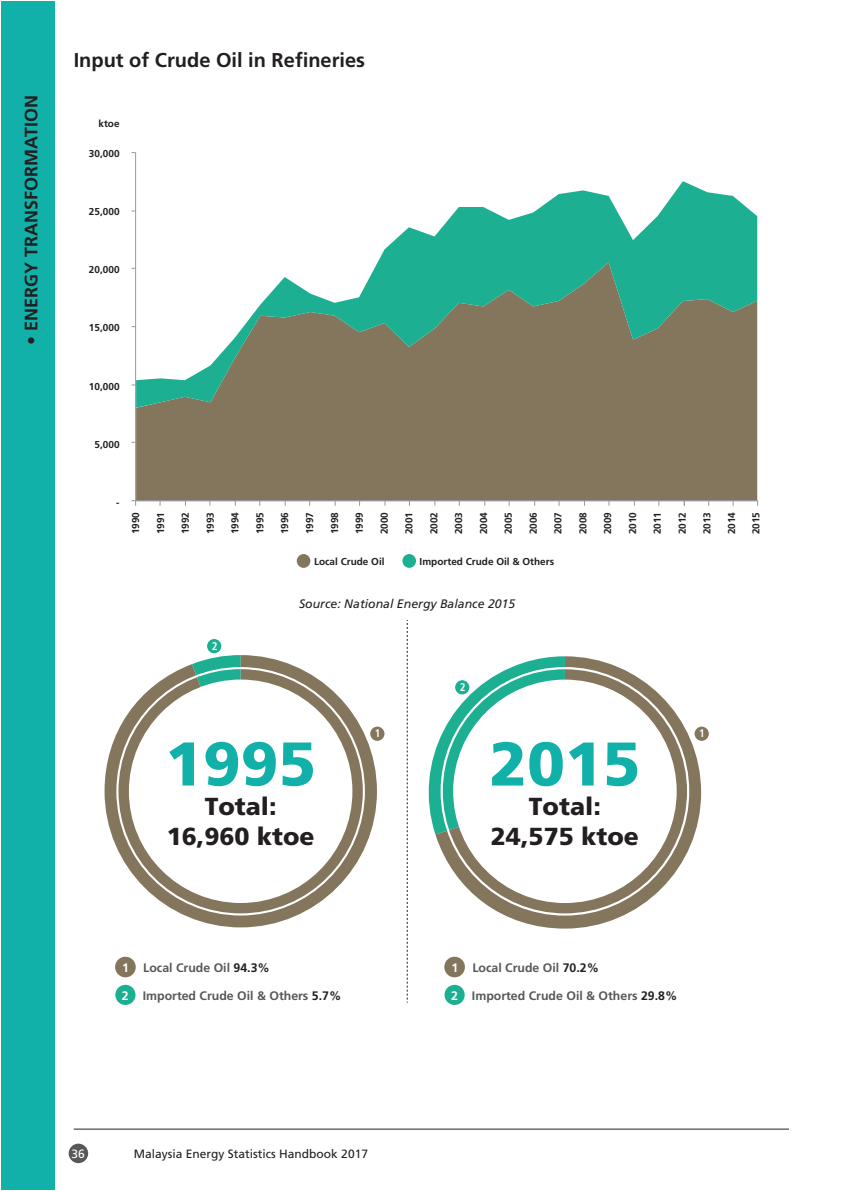
<style>
.page{position:relative;width:851px;height:1191px;background:#fff}
.page>*{position:absolute;margin:0;border:0;box-sizing:border-box;transform-origin:0 0}
.t1{font:900 61.6px "Frutiger";color:#11b1aa}
.t2{font:900 24.6px/29.6px "Frutiger";color:#231f20;text-align:center}
.t3{font:700 20px "Frutiger";color:#231f20}
.t4{font:700 18px "Frutiger";color:#231f20}
.t5{font:700 12.4px "Frutiger";color:#57585a}
.t6{font:italic 12.4px "Frutiger";color:#231f20}
.t7{font:12px "Frutiger";color:#231f20}
.t8{font:12px "Frutiger";color:#fff}
.t9{font:700 condensed 11px "Frutiger";color:#fff}
.t10{font:700 10px "Frutiger";color:#231f20}
.s1{color:#fff}
.s2{color:#231f20}
</style>
<div class="page">
<div style="left:69px;top:1143px;width:19px;height:20px;background:#57585a;border-radius:50%"></div>
<div style="left:0;top:0;width:55px;height:1191px;background:#11b1aa"></div>
<hr style="left:74px;top:1128px;width:776px;height:1px;background:#231f20">
<div style="left:789px;top:1107px;width:61px;height:83px;background:#fff"></div>
<svg style="left:565px;top:656px;width:136px;height:272px"></svg>
<svg style="left:104px;top:655px;width:273px;height:272px"></svg>
<div style="left:129px;top:679px;width:223px;height:224px;background:#fff;border-radius:50%"></div>
<svg style="left:407px;top:620px;width:158px;height:382px"></svg>
<div style="left:297px;top:554px;width:13px;height:14px;background:#83765c;border-radius:50%"></div>
<div style="left:402px;top:554px;width:14px;height:14px;background:#1daf92;border-radius:50%"></div>
<div style="left:453px;top:679px;width:223px;height:224px;background:#fff;border-radius:50%"></div>
<svg style="left:206px;top:638px;width:16px;height:16px"></svg>
<div style="left:206px;top:637px;width:17px;height:17px;border:1px solid #fff;border-radius:50%"></div>
<div style="left:693px;top:726px;width:16px;height:15px;background:#83765c;border-radius:50%"></div>
<div style="left:693px;top:725px;width:17px;height:17px;border:1px solid #fff;border-radius:50%"></div>
<div style="left:369px;top:726px;width:16px;height:15px;background:#83765c;border-radius:50%"></div>
<div style="left:369px;top:725px;width:17px;height:17px;border:1px solid #fff;border-radius:50%"></div>
<svg style="left:454px;top:679px;width:16px;height:16px"></svg>
<div style="left:453px;top:679px;width:17px;height:17px;border:1px solid #fff;border-radius:50%"></div>
<div style="left:114px;top:955px;width:23px;height:23px;background:#83765c;border-radius:50%"></div>
<div style="left:113px;top:954px;width:25px;height:25px;border:2px solid #fff;border-radius:50%"></div>
<svg style="left:114px;top:983px;width:23px;height:23px"></svg>
<div style="left:113px;top:982px;width:25px;height:25px;border:2px solid #fff;border-radius:50%"></div>
<div style="left:443px;top:955px;width:23px;height:23px;background:#83765c;border-radius:50%"></div>
<div style="left:442px;top:954px;width:25px;height:25px;border:2px solid #fff;border-radius:50%"></div>
<svg style="left:443px;top:983px;width:23px;height:23px"></svg>
<div style="left:442px;top:982px;width:25px;height:25px;border:2px solid #fff;border-radius:50%"></div>
<div style="left:136px;top:408px;width:621px;height:92px;background:#83765c"></div>
<svg style="left:136px;top:181px;width:621px;height:227px"></svg>
<hr style="left:135px;top:153px;width:1px;height:347px;background:#989a9d">
<hr style="left:136px;top:500px;width:621px;height:1px;background:#989a9d">
<svg style="left:131px;top:500px;width:5px;height:6px"></svg>
<h3 class="t4" style="left:21px;top:345px;width:251px;rotate:-90deg">• ENERGY TRANSFORMATION</h3>
<p class="t3" style="left:74px;top:48px;width:293px">Input of Crude Oil in Refineries</p>
<p class="t10" style="left:98px;top:118px;width:23px">ktoe</p>
<p class="t10" style="left:89px;top:148px;width:32px">30,000</p>
<p class="t10" style="left:89px;top:206px;width:32px">25,000</p>
<p class="t10" style="left:89px;top:264px;width:32px">20,000</p>
<p class="t10" style="left:89px;top:322px;width:32px">15,000</p>
<p class="t10" style="left:89px;top:380px;width:32px">10,000</p>
<p class="t10" style="left:94px;top:438px;width:27px">5,000</p>
<p class="t10" style="left:116px;top:496px;width:5px">-</p>
<p class="t10" style="left:130px;top:534px;width:24px;rotate:-90deg">1990</p>
<p class="t10" style="left:155px;top:534px;width:24px;rotate:-90deg">1991</p>
<p class="t10" style="left:179px;top:534px;width:24px;rotate:-90deg">1992</p>
<p class="t10" style="left:204px;top:534px;width:24px;rotate:-90deg">1993</p>
<p class="t10" style="left:229px;top:534px;width:24px;rotate:-90deg">1994</p>
<p class="t10" style="left:254px;top:534px;width:24px;rotate:-90deg">1995</p>
<p class="t10" style="left:279px;top:534px;width:24px;rotate:-90deg">1996</p>
<p class="t10" style="left:304px;top:534px;width:24px;rotate:-90deg">1997</p>
<p class="t10" style="left:328px;top:534px;width:24px;rotate:-90deg">1998</p>
<p class="t10" style="left:353px;top:534px;width:24px;rotate:-90deg">1999</p>
<p class="t10" style="left:378px;top:534px;width:24px;rotate:-90deg">2000</p>
<p class="t10" style="left:403px;top:534px;width:24px;rotate:-90deg">2001</p>
<p class="t10" style="left:428px;top:534px;width:24px;rotate:-90deg">2002</p>
<p class="t10" style="left:453px;top:534px;width:24px;rotate:-90deg">2003</p>
<p class="t10" style="left:477px;top:534px;width:24px;rotate:-90deg">2004</p>
<p class="t10" style="left:502px;top:534px;width:24px;rotate:-90deg">2005</p>
<p class="t10" style="left:527px;top:534px;width:24px;rotate:-90deg">2006</p>
<p class="t10" style="left:552px;top:534px;width:24px;rotate:-90deg">2007</p>
<p class="t10" style="left:577px;top:534px;width:24px;rotate:-90deg">2008</p>
<p class="t10" style="left:601px;top:534px;width:24px;rotate:-90deg">2009</p>
<p class="t10" style="left:626px;top:534px;width:24px;rotate:-90deg">2010</p>
<p class="t10" style="left:651px;top:534px;width:24px;rotate:-90deg">2011</p>
<p class="t10" style="left:676px;top:534px;width:24px;rotate:-90deg">2012</p>
<p class="t10" style="left:701px;top:534px;width:24px;rotate:-90deg">2013</p>
<p class="t10" style="left:314px;top:555px;width:72px">Local Crude Oil</p>
<p class="t10" style="left:419px;top:555px;width:136px">Imported Crude Oil &amp; Others</p>
<p class="t9" style="left:212px;top:639px;width:7px">2</p>
<p class="t6" style="left:299px;top:597px;width:218px">Source: National Energy Balance 2015</p>
<p class="t9" style="left:459px;top:681px;width:7px">2</p>
<p class="t1" style="left:165px;top:726px;width:152px">1995</p>
<p class="t2" style="left:167px;top:791px;width:149px">Total:<br>16,960 ktoe</p>
<p class="t9" style="left:375px;top:726px;width:7px">1</p>
<p class="t9" style="left:699px;top:726px;width:7px">1</p>
<p class="t1" style="left:489px;top:726px;width:152px">2015</p>
<p class="t2" style="left:491px;top:791px;width:149px">Total:<br>24,575 ktoe</p>
<p class="t10" style="left:725px;top:534px;width:24px;rotate:-90deg">2014</p>
<p class="t10" style="left:750px;top:534px;width:24px;rotate:-90deg">2015</p>
<p class="t5" style="left:122px;top:960px;width:149px"><span class="s1">1</span> Local Crude Oil <span class="s2">94.3%</span></p>
<p class="t5" style="left:122px;top:988px;width:221px"><span class="s1">2</span> Imported Crude Oil &amp; Others <span class="s2">5.7%</span></p>
<p class="t5" style="left:451px;top:960px;width:149px"><span class="s1">1</span> Local Crude Oil <span class="s2">70.2%</span></p>
<p class="t5" style="left:451px;top:988px;width:228px"><span class="s1">2</span> Imported Crude Oil &amp; Others <span class="s2">29.8%</span></p>
<p class="t8" style="left:72px;top:1146px;width:15px">36</p>
<p class="t7" style="left:134px;top:1146px;width:236px">Malaysia Energy Statistics Handbook 2017</p>
</div>
